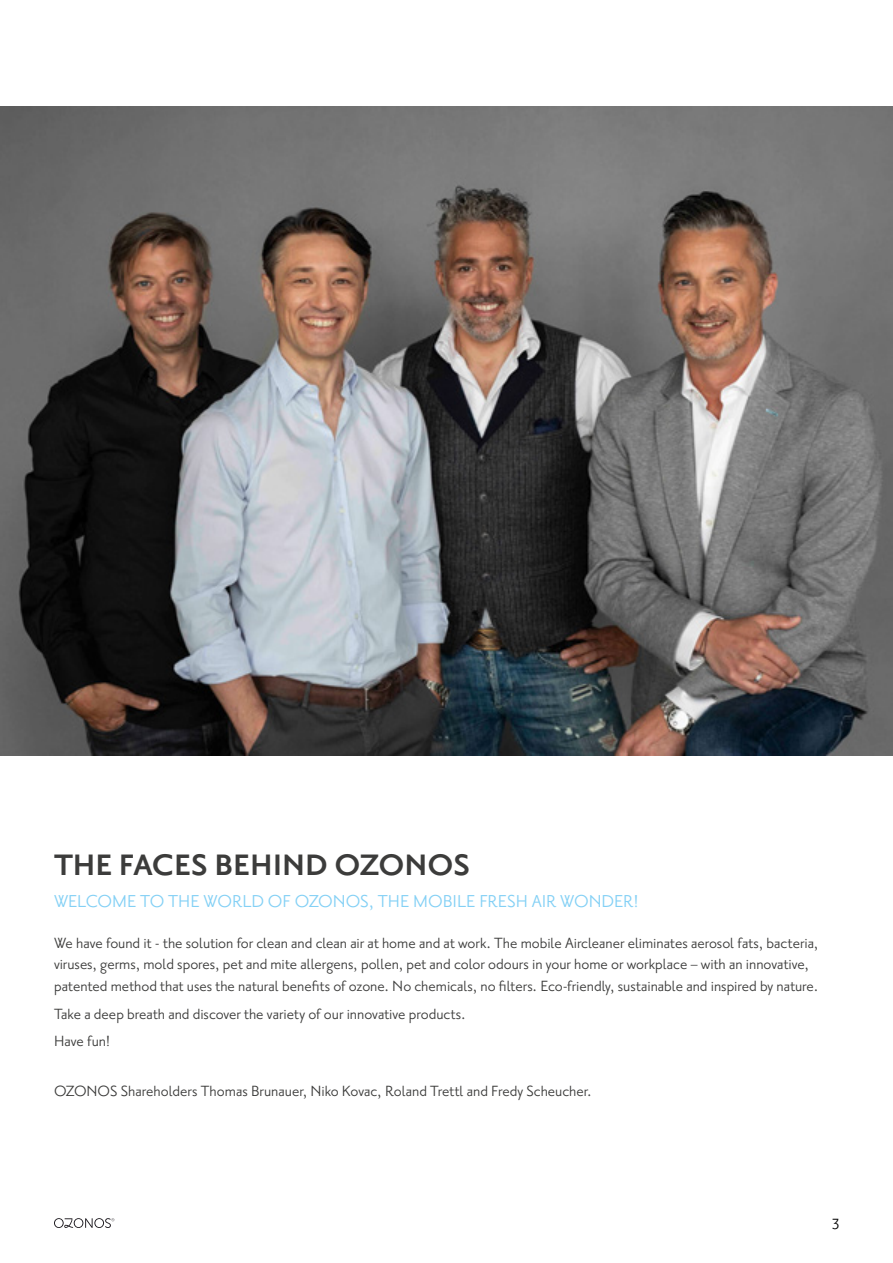
<style>
.page{position:relative;width:893px;height:1263px;background:#fff}
.page>*{position:absolute;margin:0;border:0;box-sizing:border-box;transform-origin:0 0}
.t1{font:700 36px "Priori Sans OT";color:#3c3c3b}
.t2{font:21px "Priori Sans OT";color:#83d0f5}
.t3{font:18px/21.6px "Priori Sans OT";color:#3c3c3b}
.t4{font:18px "Priori Sans OT";color:#000}
</style>
<div class="page">
<svg style="left:54px;top:1218px;width:60px;height:10px"></svg>
<img style="left:0;top:106px;width:893px;height:649px">
<p class="t1" style="left:54px;top:848px;width:418px">THE FACES BEHIND OZONOS</p>
<p class="t2" style="left:54px;top:892px;width:586px">WELCOME TO THE WORLD OF OZONOS, THE MOBILE FRESH AIR WONDER!</p>
<p class="t3" style="left:54px;top:933px;width:766px">We have found it - the solution for clean and clean air at home and at work. The mobile Aircleaner eliminates aerosol fats, bacteria, viruses, germs, mold spores, pet and mite allergens, pollen, pet and color odours in your home or workplace – with an innovative, patented method that uses the natural benefits of ozone. No chemicals, no filters. Eco-friendly, sustainable and inspired by nature.</p>
<p class="t3" style="left:54px;top:1004px;width:413px">Take a deep breath and discover the variety of our innovative products.</p>
<p class="t3" style="left:54px;top:1031px;width:58px">Have fun!</p>
<p class="t3" style="left:54px;top:1081px;width:539px">OZONOS Shareholders Thomas Brunauer, Niko Kovac, Roland Trettl and Fredy Scheucher.</p>
<p class="t4" style="left:832px;top:1215px;width:9px">3</p>
</div>
